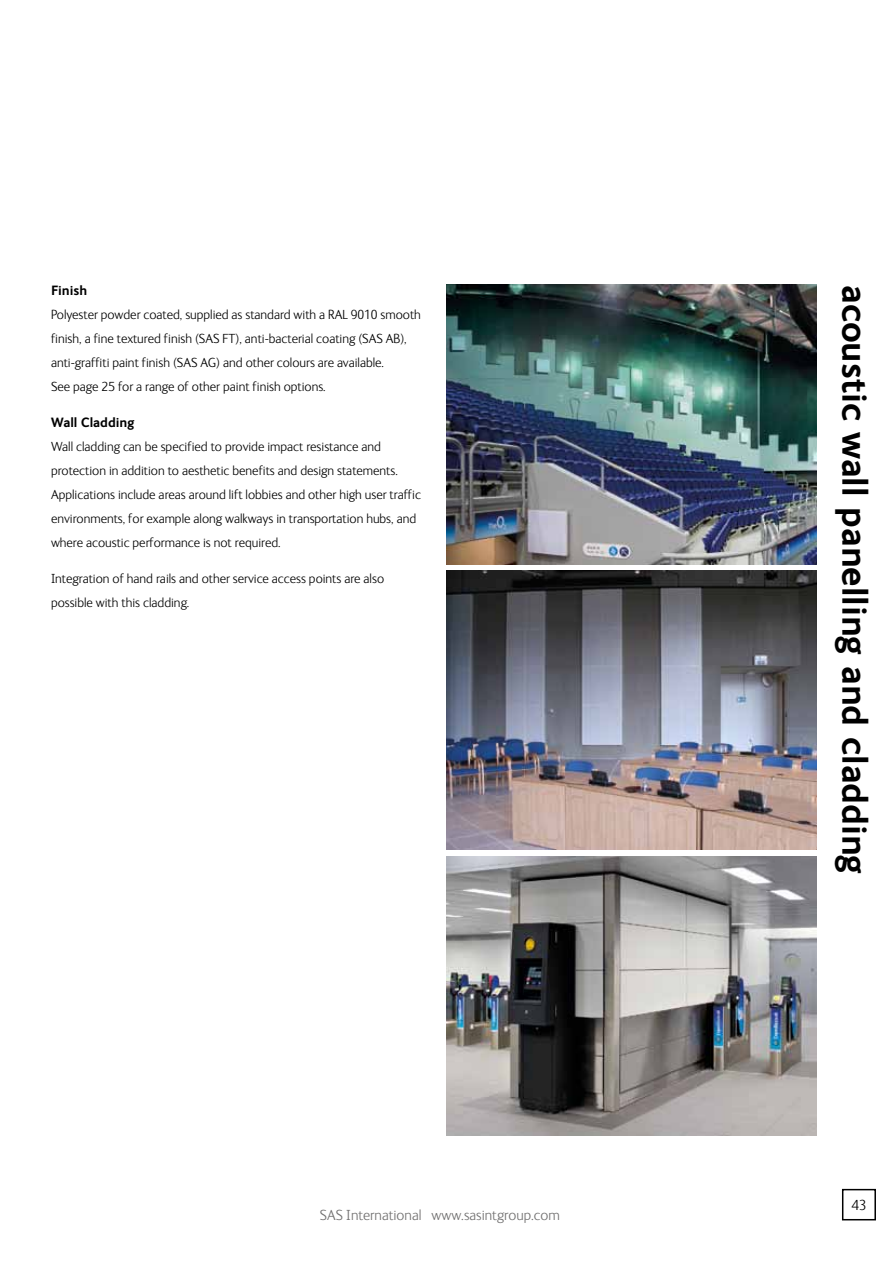
<style>
.page{position:relative;width:893px;height:1263px;background:#fff}
.page>*{position:absolute;margin:0;border:0;box-sizing:border-box;transform-origin:0 0}
.t1{font:700 36px "FS Ingrid";color:#000}
.t2{font:300 15px "FS Ingrid";color:#706f6f}
.t3{font:300 15px "FS Ingrid";color:#000}
.t4{font:300 13.5px/24px "FS Ingrid";color:#000}
.t5{font:700 13.5px "FS Ingrid";color:#000}
</style>
<div class="page">
<div style="left:842px;top:1189px;width:34px;height:31px;border:2px solid #000"></div>
<img style="left:446px;top:285px;width:370px;height:279px">
<img style="left:446px;top:570px;width:370px;height:280px">
<img style="left:446px;top:856px;width:370px;height:279px">
<p class="t5" style="left:51px;top:282px;width:38px">Finish</p>
<p class="t4" style="left:51px;top:302px;width:371px">Polyester powder coated, supplied as standard with a RAL 9010 smooth finish, a fine textured finish (SAS FT), anti-bacterial coating (SAS AB), anti-graffiti paint finish (SAS AG) and other colours are available.<br>See page 25 for a range of other paint finish options.</p>
<p class="t5" style="left:51px;top:414px;width:85px">Wall Cladding</p>
<p class="t4" style="left:51px;top:434px;width:371px">Wall cladding can be specified to provide impact resistance and protection in addition to aesthetic benefits and design statements.<br>Applications include areas around lift lobbies and other high user traffic environments, for example along walkways in transportation hubs, and where acoustic performance is not required.</p>
<p class="t4" style="left:51px;top:566px;width:335px">Integration of hand rails and other service access points are also possible with this cladding.</p>
<p class="t2" style="left:320px;top:1208px;width:241px">SAS International www.sasintgroup.com</p>
<h1 class="t1" style="left:875px;top:285px;width:590px;rotate:90deg">acoustic wall panelling and cladding</h1>
<p class="t3" style="left:851px;top:1197px;width:16px">43</p>
</div>
